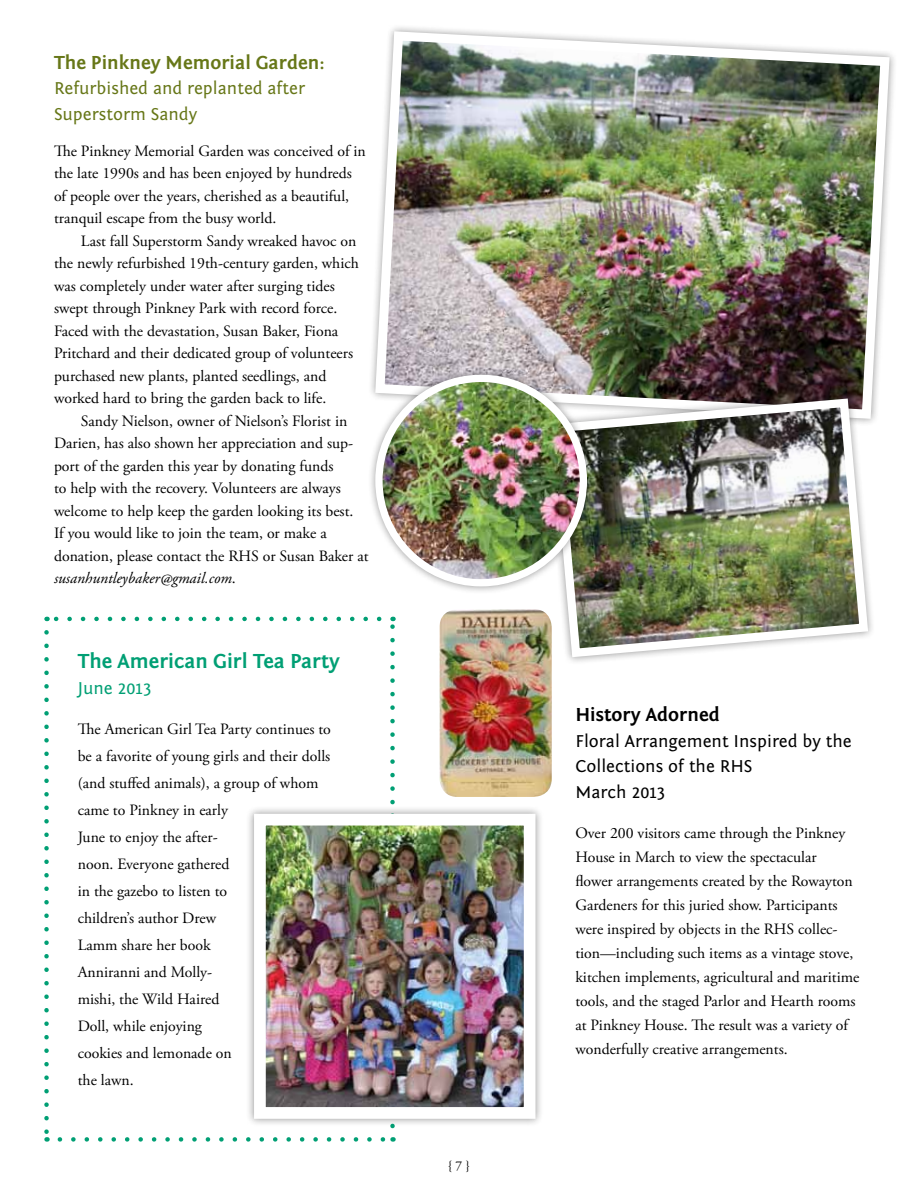
<style>
.page{position:relative;width:918px;height:1188px;background:#fff}
.page>*{position:absolute;margin:0;border:0;box-sizing:border-box;transform-origin:0 0}
.t1{font:700 21px "Fontin Sans";color:#009f74}
.t2{font:700 19.5px "Fontin Sans";color:#677718}
.t3{font:700 19.5px "Fontin Sans";color:#000}
.t4{font:18px/25.5px "Fontin Sans";color:#000}
.t5{font:18px/25.5px "Fontin Sans";color:#677718}
.t6{font:18px "Fontin Sans";color:#009f74}
.t7{font:15.75px/22.5px "Adobe Garamond Pro";color:#000}
.t8{font:13.5px "Adobe Garamond Pro";color:#000}
.s1{font-style:italic}
</style>
<div class="page">
<svg style="left:60px;top:1137px;width:326px;height:5px"></svg>
<svg style="left:44px;top:632px;width:5px;height:510px"></svg>
<svg style="left:390px;top:617px;width:5px;height:188px"></svg>
<svg style="left:47px;top:617px;width:332px;height:4px"></svg>
<img style="left:372px;top:27px;width:522px;height:381px">
<div style="left:246px;top:806px;width:298px;height:321px;background:#000;opacity:.4"></div>
<img style="left:267px;top:827px;width:256px;height:279px">
<div style="left:254px;top:814px;width:282px;height:305px;border:12px solid #fff"></div>
<div style="left:544px;top:391px;width:332px;height:274px;background:#000;opacity:.4"></div>
<img style="left:547px;top:394px;width:326px;height:268px">
<div style="left:367px;top:366px;width:228px;height:228px;background:#000;opacity:.4"></div>
<img style="left:379px;top:378px;width:204px;height:205px;border-radius:102px">
<div style="left:375px;top:375px;width:212px;height:211px;border:7px solid #fff;border-radius:50%"></div>
<img style="left:440px;top:609px;width:112px;height:188px">
<p class="t2" style="left:54px;top:52px;width:272px">The Pinkney Memorial Garden:</p>
<p class="t5" style="left:54px;top:76px;width:253px">Refurbished and replanted after<br>Superstorm Sandy</p>
<p class="t7" style="left:54px;top:140px;width:313px">The Pinkney Memorial Garden was conceived of in the late 1990s and has been enjoyed by hundreds of people over the years, cherished as a beautiful, tranquil escape from the busy world.</p>
<p class="t7" style="left:54px;top:230px;width:306px;text-indent:27px">Last fall Superstorm Sandy wreaked havoc on the newly refurbished 19th-century garden, which was completely under water after surging tides swept through Pinkney Park with record force.<br>Faced with the devastation, Susan Baker, Fiona Pritchard and their dedicated group of volunteers purchased new plants, planted seedlings, and worked hard to bring the garden back to life.</p>
<p class="t7" style="left:54px;top:410px;width:316px;text-indent:27px">Sandy Nielson, owner of Nielson’s Florist in Darien, has also shown her appreciation and sup&shy;port of the garden this year by donating funds<br>to help with the recovery. Volunteers are always welcome to help keep the garden looking its best.<br>If you would like to join the team, or make a donation, please contact the RHS or Susan Baker at <span class="s1">susanhuntleybaker@gmail.com</span>.</p>
<h1 class="t1" style="left:78px;top:650px;width:264px">The American Girl Tea Party</h1>
<p class="t6" style="left:78px;top:678px;width:76px">June 2013</p>
<p class="t7" style="left:78px;top:716px;width:255px;line-height:27px">The American Girl Tea Party continues to be a favorite of young girls and their dolls (and stuffed animals), a group of whom came to Pinkney in early<br>June to enjoy the after-<br>noon. Everyone gathered<br>in the gazebo to listen to<br>children’s author Drew<br>Lamm share her book<br>Anniranni and Molly-<br>mishi, the Wild Haired<br>Doll, while enjoying<br>cookies and lemonade on<br>the lawn.</p>
<p class="t8" style="left:448px;top:1158px;width:24px">{ 7 }</p>
<p class="t3" style="left:575px;top:704px;width:146px">H istory Adorned</p>
<p class="t4" style="left:575px;top:728px;width:278px">Floral Arrangement Inspired by the<br>Collections of the RHS<br>March 2013</p>
<p class="t7" style="left:575px;top:822px;width:285px;line-height:24px">Over 200 visitors came through the Pinkney House in March to view the spectacular<br>flower arrangements created by the Rowayton Gardeners for this juried show. Participants were inspired by objects in the RHS collec&shy;tion—including such items as a vintage stove, kitchen implements, agricultural and maritime tools, and the staged Parlor and Hearth rooms at Pinkney House. The result was a variety of wonderfully creative arrangements.</p>
</div>
